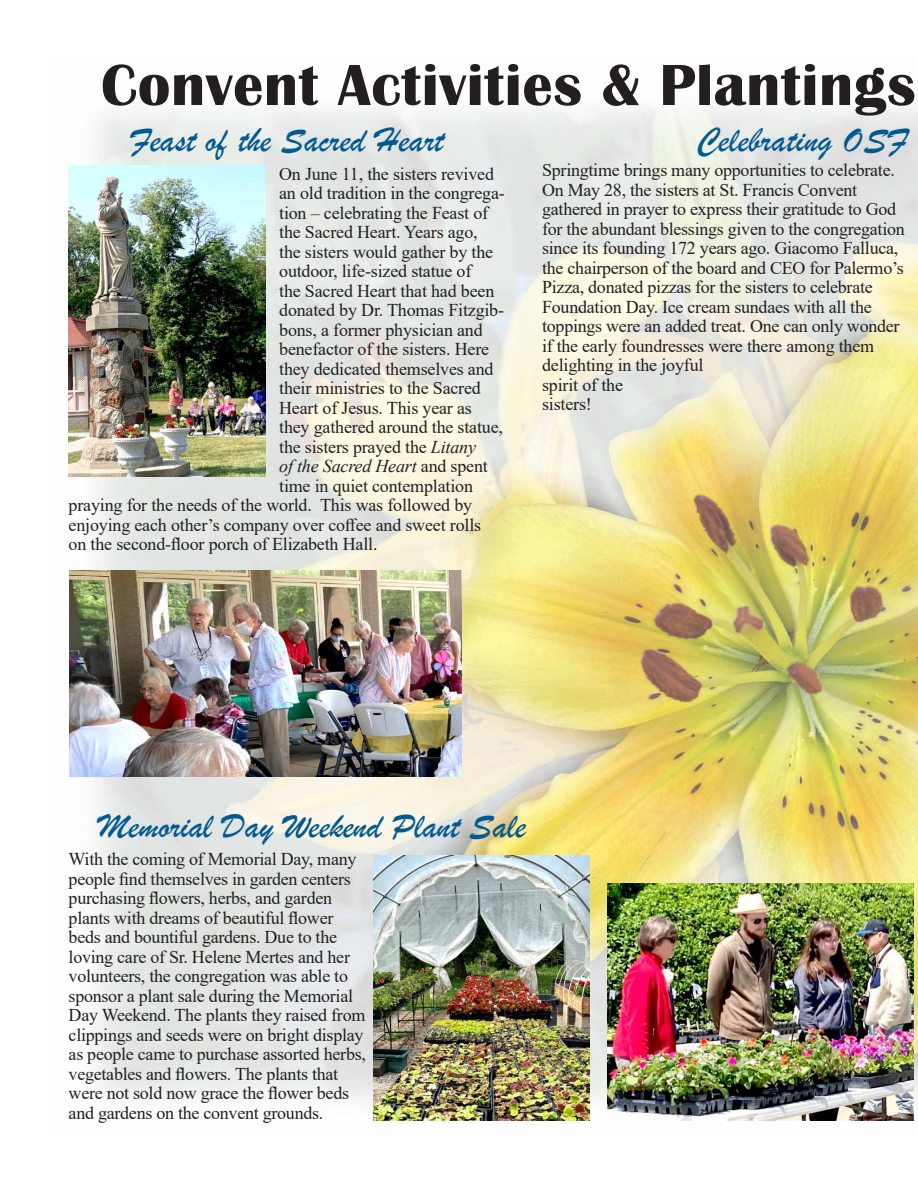
<style>
.page{position:relative;width:918px;height:1188px;background:#fff}
.page>*{position:absolute;margin:0;border:0;box-sizing:border-box;transform-origin:0 0}
.t1{font:700 60px "Britannic";letter-spacing:.015em;color:#231f20}
.t2{font:36px "Brush Script";color:#015a90}
.t3{font:18px/19.5px "Times New Roman";letter-spacing:-.015em;color:#231f20}
.t4{font:italic 18px "Times New Roman";letter-spacing:-.01em;color:#231f20}
.s1{font-style:italic}
.s2{font-style:normal}
</style>
<div class="page">
<img style="left:68px;top:107px;width:850px;height:1014px">
<img style="left:374px;top:855px;width:216px;height:266px">
<img style="left:608px;top:883px;width:306px;height:238px">
<img style="left:69px;top:165px;width:197px;height:311px">
<img style="left:69px;top:571px;width:393px;height:206px">
<p class="t1" style="left:101px;top:51px;width:816px">Convent Activities &amp; Plantings</p>
<p class="t2" style="left:130px;top:118px;width:315px">Feast of the Sacred Heart</p>
<p class="t3" style="left:279px;top:163px;width:216px">On June 11, the sisters revived</p>
<p class="t3" style="left:279px;top:183px;width:227px">an old tradition in the congrega-</p>
<p class="t3" style="left:279px;top:202px;width:211px">tion – celebrating the Feast of</p>
<p class="t3" style="left:279px;top:222px;width:200px">the Sacred Heart. Years ago,</p>
<p class="t3" style="left:279px;top:241px;width:216px">the sisters would gather by the</p>
<p class="t3" style="left:279px;top:261px;width:194px">outdoor, life-sized statue of</p>
<p class="t3" style="left:279px;top:280px;width:217px">the Sacred Heart that had been</p>
<p class="t3" style="left:279px;top:300px;width:226px">donated by Dr. Thomas Fitzgib-</p>
<p class="t3" style="left:279px;top:319px;width:205px">bons, a former physician and</p>
<p class="t3" style="left:279px;top:339px;width:212px">benefactor of the sisters. Here</p>
<p class="t3" style="left:279px;top:358px;width:216px">they dedicated themselves and</p>
<p class="t3" style="left:279px;top:378px;width:203px">their ministries to the Sacred</p>
<p class="t3" style="left:279px;top:397px;width:194px">Heart of Jesus. This year as</p>
<p class="t3" style="left:279px;top:417px;width:225px">they gathered around the statue,</p>
<p class="t3" style="left:279px;top:436px;width:198px">the sisters prayed the <span class="s1">Litany</span></p>
<p class="t4" style="left:279px;top:454px;width:210px">of the Sacred Heart <span class="s2">and spent</span></p>
<p class="t3" style="left:279px;top:475px;width:195px">time in quiet contemplation</p>
<p class="t3" style="left:69px;top:495px;width:405px">praying for the needs of the world. This was followed by</p>
<p class="t3" style="left:69px;top:514px;width:414px">enjoying each other’s company over coffee and sweet rolls</p>
<p class="t3" style="left:69px;top:534px;width:310px">on the second-floor porch of Elizabeth Hall.</p>
<p class="t2" style="left:696px;top:118px;width:213px">Celebrating OSF</p>
<p class="t3" style="left:542px;top:160px;width:364px">Springtime brings many opportunities to celebrate.<br>On May 28, the sisters at St. Francis Convent gathered in prayer to express their gratitude to God for the abundant blessings given to the congregation since its founding 172 years ago. Giacomo Falluca, the chairperson of the board and CEO for Palermo’s Pizza, donated pizzas for the sisters to celebrate Foundation Day. Ice cream sundaes with all the toppings were an added treat. One can only wonder if the early foundresses were there among them delighting in the joyful<br>spirit of the<br>sisters!</p>
<p class="t2" style="left:99px;top:804px;width:429px">Memorial Day Weekend Plant Sale</p>
<p class="t3" style="left:69px;top:849px;width:299px">With the coming of Memorial Day, many people find themselves in garden centers purchasing flowers, herbs, and garden plants with dreams of beautiful flower beds and bountiful gardens. Due to the loving care of Sr. Helene Mertes and her volunteers, the congregation was able to sponsor a plant sale during the Memorial Day Weekend. The plants they raised from clippings and seeds were on bright display as people came to purchase assorted herbs, vegetables and flowers. The plants that were not sold now grace the flower beds and gardens on the convent grounds.</p>
</div>
